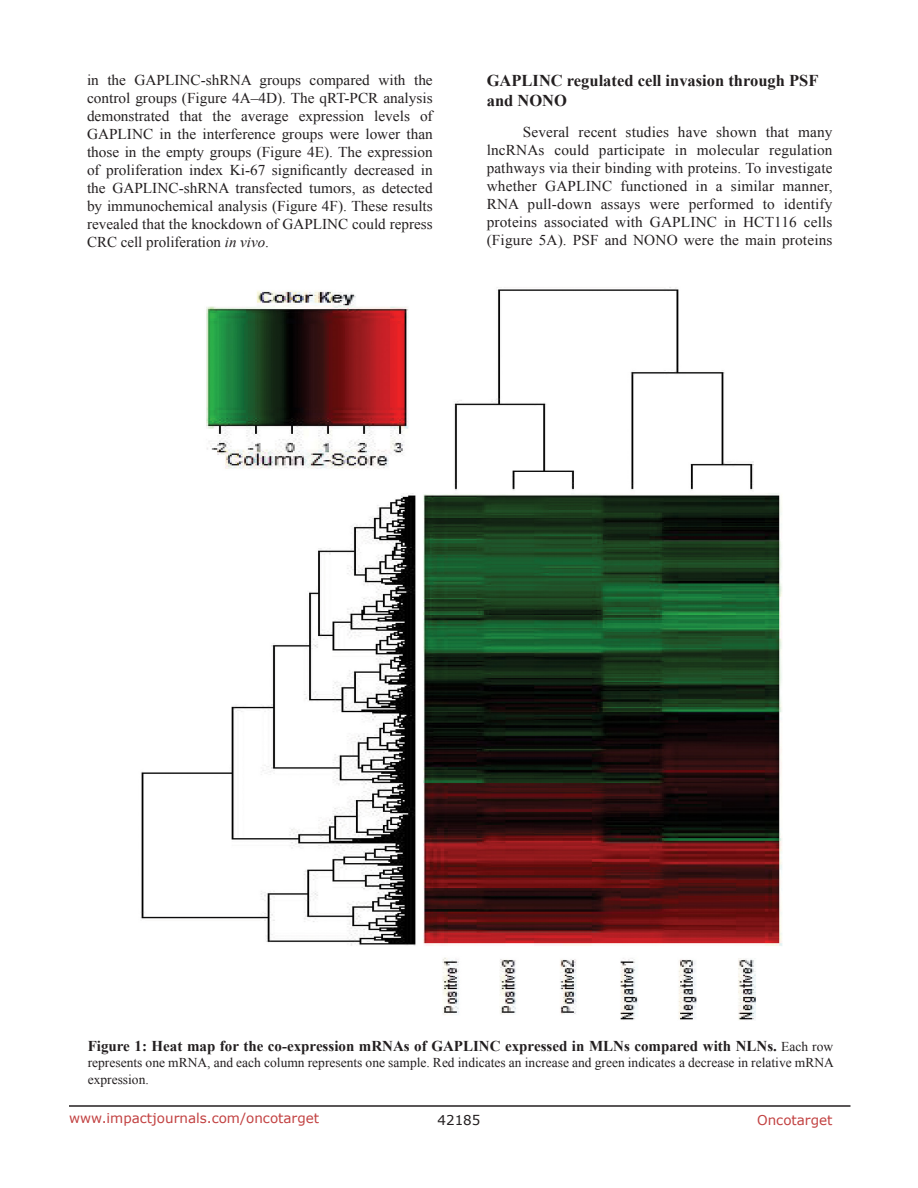
<style>
.page{position:relative;width:918px;height:1188px;background:#fff}
.page>*{position:absolute;margin:0;border:0;box-sizing:border-box;transform-origin:0 0}
.SubHeading{font:700 16.5px/19.8px "Times New Roman";color:#231f20}
.BodyText{font:15px/18px "Times New Roman";color:#231f20;text-align:justify}
.figuretext{font:700 15px "Times New Roman";color:#231f20}
.figuretext-2{font:13.5px/16.2px "Times New Roman";color:#231f20}
.t1{font:13.5px "Verdana";color:#c24141}
.t2{font:13.5px "Verdana";color:#231f20}
.s1{font-style:italic}
.s2{font-weight:400;font-size:13.5px}
</style>
<div class="page">
<hr style="left:69px;top:1105px;width:781px;height:2px;background:#231f20">
<img style="left:140px;top:287px;width:642px;height:733px">
<p class="BodyText" style="left:87px;top:71px;width:347px">in the GAPLINC-shRNA groups compared with the control groups (Figure 4A–4D). The qRT-PCR analysis demonstrated that the average expression levels of GAPLINC in the interference groups were lower than those in the empty groups (Figure 4E). The expression of proliferation index Ki-67 significantly decreased in the GAPLINC-shRNA transfected tumors, as detected by immunochemical analysis (Figure 4F). These results revealed that the knockdown of GAPLINC could repress CRC cell proliferation <span class="s1">in vivo</span>.</p>
<p class="SubHeading" style="left:487px;top:70px;width:333px">GAPLINC regulated cell invasion through PSF and NONO</p>
<p class="BodyText" style="left:487px;top:123px;width:347px;text-indent:36px">Several recent studies have shown that many lncRNAs could participate in molecular regulation pathways via their binding with proteins. To investigate whether GAPLINC functioned in a similar manner, RNA pull-down assays were performed to identify proteins associated with GAPLINC in HCT116 cells (Figure 5A). PSF and NONO were the main proteins</p>
<p class="figuretext" style="left:88px;top:1036px;width:747px">Figure 1: Heat map for the co-expression mRNAs of GAPLINC expressed in MLNs compared with NLNs. <span class="s2">Each row</span></p>
<p class="figuretext-2" style="left:88px;top:1055px;width:748px">represents one mRNA, and each column represents one sample. Red indicates an increase and green indicates a decrease in relative mRNA expression.</p>
<p class="t1" style="left:69px;top:1109px;width:252px">www.impactjournals.com/oncotarget</p>
<p class="t2" style="left:438px;top:1111px;width:44px">42185</p>
<p class="t1" style="left:757px;top:1111px;width:77px">Oncotarget</p>
</div>
